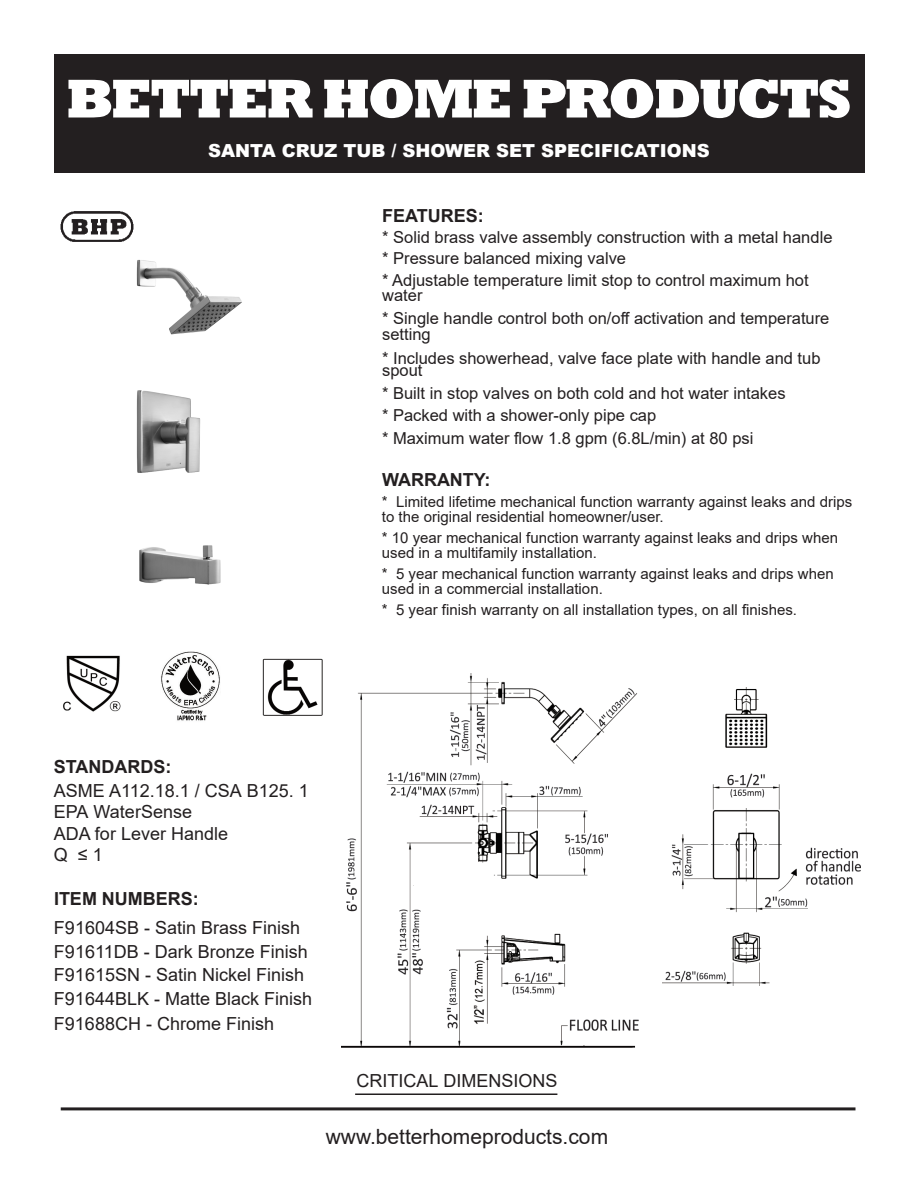
<style>
.page{position:relative;width:918px;height:1188px;background:#fff}
.page>*{position:absolute;margin:0;border:0;box-sizing:border-box;transform-origin:0 0}
.t1{font:800 55.5px "Rockwell";letter-spacing:-.05em;color:#fff}
.t2{font:21px "Arial";color:#231f20}
.t3{font:18px/23.9px "Arial";color:#231f20}
.t4{font:700 18px "Arial";color:#231f20}
.t5{font:900 18px "Arial";color:#fff}
.t6{font:16.5px/22.5px "Arial";color:#231f20}
.t7{font:15px/14.9px "Arial";color:#231f20}
</style>
<div class="page">
<div style="left:54px;top:54px;width:810px;height:119px;background:#231f20"></div>
<img style="left:262px;top:658px;width:61px;height:58px">
<img style="left:136px;top:259px;width:106px;height:326px">
<img style="left:60px;top:211px;width:74px;height:31px">
<hr style="left:61px;top:1107px;width:795px;height:3px;background:#231f20">
<hr style="left:355px;top:1094px;width:202px;height:1px;background:#231f20">
<img style="left:161px;top:652px;width:59px;height:69px">
<img style="left:63px;top:655px;width:58px;height:57px">
<img style="left:341px;top:673px;width:298px;height:375px">
<img style="left:662px;top:688px;width:198px;height:297px">
<h1 class="t1" style="left:66px;top:65px;width:787px">BETTER HOME PRODUCTS</h1>
<p class="t5" style="left:208px;top:137px;width:503px">SANTA CRUZ TUB / SHOWER SET SPECIFICATIONS</p>
<p class="t4" style="left:382px;top:205px;width:103px">FEATURES:</p>
<p class="t6" style="left:382px;top:227px;width:452px;line-height:20.9px">* Solid brass valve assembly construction with a metal handle * Pressure balanced mixing valve</p>
<p class="t6" style="left:382px;top:273px;width:428px;line-height:14.9px">* Adjustable temperature limit stop to control maximum hot water</p>
<p class="t6" style="left:382px;top:310px;width:449px;line-height:16.4px">* Single handle control both on/off activation and temperature setting</p>
<p class="t6" style="left:382px;top:353px;width:440px;line-height:11.9px">* Includes showerhead, valve face plate with handle and tub spout</p>
<p class="t6" style="left:382px;top:382px;width:405px">* Built in stop valves on both cold and hot water intakes * Packed with a shower-only pipe cap<br>* Maximum water flow 1.8 gpm (6.8L/min) at 80 psi</p>
<p class="t4" style="left:382px;top:469px;width:110px">WARRANTY:</p>
<p class="t7" style="left:382px;top:494px;width:472px">* Limited lifetime mechanical function warranty against leaks and drips to the original residential homeowner/user.</p>
<p class="t7" style="left:382px;top:530px;width:458px">* 10 year mechanical function warranty against leaks and drips when used in a multifamily installation.</p>
<p class="t7" style="left:382px;top:566px;width:453px">* 5 year mechanical function warranty against leaks and drips when used in a commercial installation.</p>
<p class="t7" style="left:382px;top:602px;width:417px">* 5 year finish warranty on all installation types, on all finishes.</p>
<p class="t4" style="left:54px;top:757px;width:119px">STANDARDS:</p>
<p class="t3" style="left:54px;top:780px;width:256px;line-height:21.5px">ASME A112.18.1 / CSA B125. 1<br>EPA WaterSense<br>ADA for Lever Handle<br>Q ≤1</p>
<p class="t4" style="left:54px;top:889px;width:146px">ITEM NUMBERS:</p>
<p class="t3" style="left:54px;top:916px;width:260px">F91604SB - Satin Brass Finish<br>F91611DB - Dark Bronze Finish<br>F91615SN - Satin Nickel Finish<br>F91644BLK - Matte Black Finish<br>F91688CH - Chrome Finish</p>
<p class="t3" style="left:357px;top:1069px;width:203px">CRITICAL DIMENSIONS</p>
<p class="t2" style="left:326px;top:1125px;width:284px">www.betterhomeproducts.com</p>
</div>
